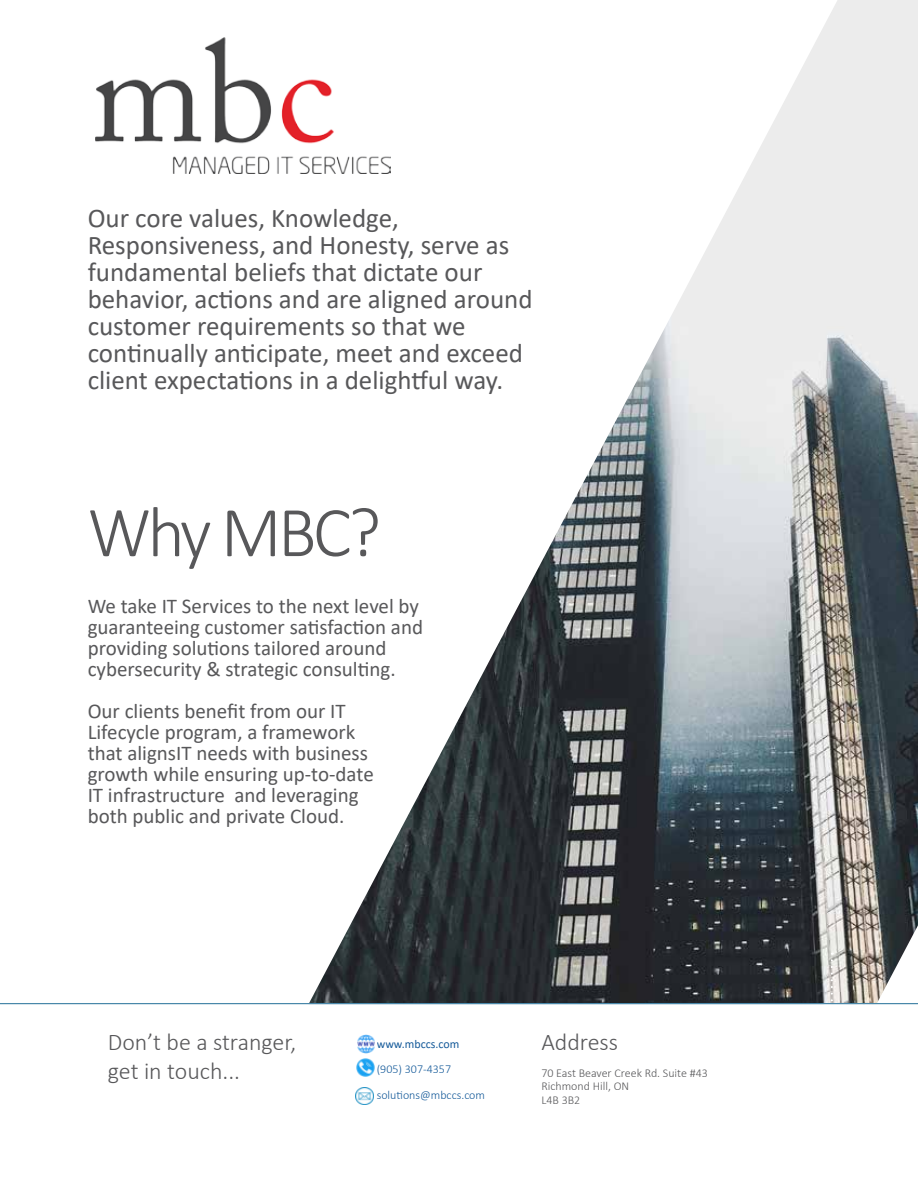
<style>
.page{position:relative;width:918px;height:1188px;background:#fff}
.page>*{position:absolute;margin:0;border:0;box-sizing:border-box;transform-origin:0 0}
.t1{font:300 72px "Calibri";letter-spacing:-.05em;color:#58585a}
.t2{font:27px/27px "Calibri";color:#58585a}
.t3{font:300 24px/28.8px "Calibri";color:#58585a}
.t4{font:21px/21px "Calibri";color:#58585a}
.t5{font:300 12px/13.5px "Calibri";color:#58585a}
.t6{font:300 12px/25.5px "Calibri";color:#165b9a}
.t7{font:12px "Calibri";color:#165b9a}
</style>
<div class="page">
<img style="left:310px;top:0;width:608px;height:1000px">
<div style="left:830px;top:952px;width:6px;height:95px;background:#fff;opacity:.24"></div>
<img style="left:95px;top:38px;width:296px;height:136px">
<img style="left:357px;top:1034px;width:18px;height:20px">
<img style="left:356px;top:1058px;width:19px;height:19px">
<img style="left:356px;top:1087px;width:18px;height:18px">
<div style="left:0;top:1000px;width:918px;height:5px;background:#fff;opacity:.24"></div>
<p class="t2" style="left:88px;top:204px;width:446px">Our core values, Knowledge, Responsiveness, and Honesty, serve as fundamental beliefs that dictate our behavior, actions and are aligned around customer requirements so that we continually anticipate, meet and exceed client expectations in a delightful way.</p>
<h1 class="t1" style="left:88px;top:488px;width:295px">Why MBC?</h1>
<p class="t4" style="left:88px;top:595px;width:337px">We take IT Services to the next level by guaranteeing customer satisfaction and providing solutions tailored around cybersecurity &amp; strategic consulting.</p>
<p class="t4" style="left:88px;top:700px;width:288px">Our clients benefit from our IT<br>Lifecycle program, a framework that alignsIT needs with business growth while ensuring up-to-date<br>IT infrastructure and leveraging both public and private Cloud.</p>
<p class="t3" style="left:108px;top:1028px;width:190px">Don’t be a stranger, get in touch...</p>
<p class="t3" style="left:541px;top:1028px;width:78px">Address</p>
<p class="t7" style="left:377px;top:1035px;width:84px">www.mbccs.com</p>
<p class="t6" style="left:377px;top:1056px;width:110px">(905) 307-4357 solutions@mbccs.com</p>
<p class="t5" style="left:541px;top:1066px;width:168px">70 East Beaver Creek Rd. Suite #43<br>Richmond Hill, ON<br>L4B 3B2</p>
</div>
